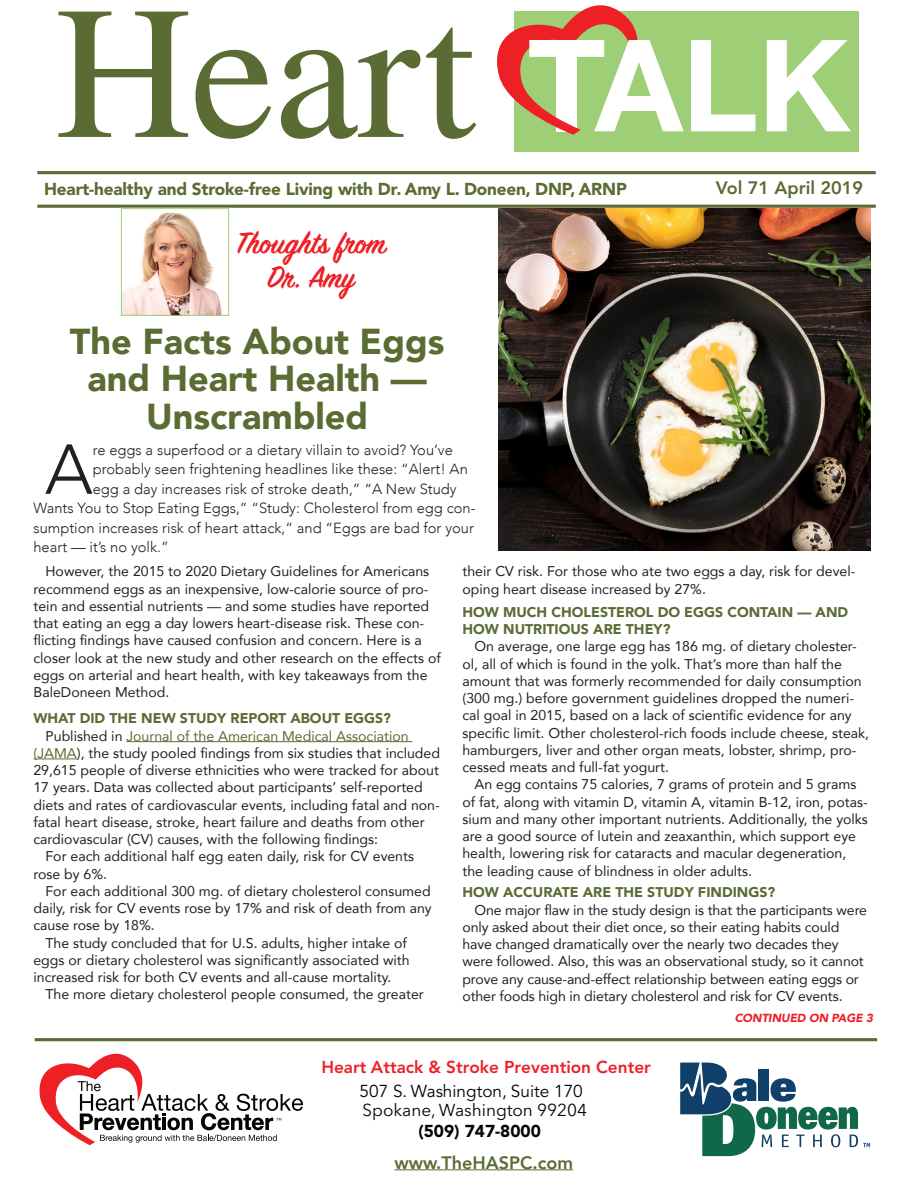
<style>
.page{position:relative;width:918px;height:1188px;background:#fff}
.page>*{position:absolute;margin:0;border:0;box-sizing:border-box;transform-origin:0 0}
.t1{font:300 69.75px "Avenir";color:#231f20}
.t2{font:900 36px/37.5px "Avenir";color:#5a6c34;text-align:center}
.t3{font:600 33.45px/33.8px "Sign Painter House Script";color:#ee2026;text-align:center}
.t4{font:800 18px "Avenir";color:#5a6c34}
.t5{font:900 17.1px "Avenir";letter-spacing:-.01em;color:#5a6c34}
.t6{font:800 17.1px/23.4px "Avenir";color:#ed2026}
.t7{font:17.1px/21.9px "Avenir Next";color:#050504;text-align:center}
.t8{font:300 14.7px "Avenir";color:#231f20}
.t9{font:14.1px/17.2px "Avenir";color:#231f20}
.t10{font:900 14.1px/17.2px "Avenir";color:#5a6c34}
.t11{font:italic 900 11.7px "Avenir";letter-spacing:-.01em;color:#ee2026}
.s1{color:#5a6c34}
.s2{font-weight:400;color:#050504}
.s3{font-family:"Avenir";font-weight:900}
</style>
<div class="page">
<div style="left:514px;top:11px;width:345px;height:141px;background:#9ecf77"></div>
<svg style="left:691px;top:40px;width:65px;height:91px"></svg>
<svg style="left:767px;top:40px;width:84px;height:91px"></svg>
<svg style="left:497px;top:5px;width:187px;height:130px"></svg>
<svg style="left:58px;top:12px;width:130px;height:125px"></svg>
<svg style="left:196px;top:50px;width:75px;height:89px"></svg>
<svg style="left:281px;top:50px;width:139px;height:89px"></svg>
<svg style="left:426px;top:27px;width:50px;height:112px"></svg>
<hr style="left:37px;top:171px;width:839px;height:3px;background:#5a6c34">
<hr style="left:37px;top:205px;width:839px;height:3px;background:#5a6c34">
<hr style="left:35px;top:1038px;width:842px;height:3px;background:#5a6c34">
<svg style="left:39px;top:1053px;width:264px;height:92px"></svg>
<svg style="left:680px;top:1063px;width:190px;height:93px"></svg>
<hr style="left:394px;top:1169px;width:179px;height:1px;background:#5a6c34">
<hr style="left:126px;top:741px;width:287px;height:1px;background:#5a6c34">
<hr style="left:33px;top:759px;width:44px;height:1px;background:#5a6c34">
<img style="left:499px;top:208px;width:371px;height:343px">
<img style="left:123px;top:212px;width:99px;height:101px">
<div style="left:121px;top:208px;width:108px;height:107px;border:1px solid #9dcf77"></div>
<p class="t5" style="left:44px;top:174px;width:584px">Heart-healthy and Stroke-free Living with Dr. Amy L. Doneen, DNP, ARNP</p>
<p class="t3" style="left:237px;top:229px;width:153px">Thoughts from<br>Dr. Amy</p>
<p class="t2" style="left:70px;top:321px;width:376px">The Facts About Eggs and Heart Health —<br>Unscrambled</p>
<p class="t1" style="left:45px;top:429px;width:49px">A</p>
<p class="t8" style="left:93px;top:441px;width:362px">re eggs a superfood or a dietary villain to avoid? You’ve</p>
<p class="t8" style="left:93px;top:461px;width:377px">probably seen frightening headlines like these: “Alert! An</p>
<p class="t8" style="left:93px;top:480px;width:365px">egg a day increases risk of stroke death,” “A New Study</p>
<p class="t8" style="left:33px;top:500px;width:444px">Wants You to Stop Eating Eggs,” “Study: Cholesterol from egg con-</p>
<p class="t8" style="left:33px;top:519px;width:442px">sumption increases risk of heart attack,” and “Eggs are bad for your</p>
<p class="t8" style="left:33px;top:539px;width:137px">heart — it’s no yolk.”</p>
<p class="t4" style="left:716px;top:173px;width:149px">Vol 71 April 2019</p>
<p class="t9" style="left:33px;top:562px;width:409px;text-indent:12px">However, the 2015 to 2020 Dietary Guidelines for Americans recommend eggs as an inexpensive, low-calorie source of pro&shy;tein and essential nutrients — and some studies have reported that eating an egg a day lowers heart-disease risk. These con&shy;flicting findings have caused confusion and concern. Here is a closer look at the new study and other research on the effects of eggs on arterial and heart health, with key takeaways from the BaleDoneen Method.</p>
<p class="t10" style="left:33px;top:709px;width:359px">WHAT DID THE NEW STUDY REPORT ABOUT EGGS?</p>
<p class="t9" style="left:33px;top:727px;width:408px;text-indent:12px">Published in <span class="s1">Journal of the American Medical Association (JAMA</span>), the study pooled findings from six studies that included 29,615 people of diverse ethnicities who were tracked for about 17 years. Data was collected about participants’ self-reported diets and rates of cardiovascular events, including fatal and non&shy;fatal heart disease, stroke, heart failure and deaths from other cardiovascular (CV) causes, with the following findings:</p>
<p class="t9" style="left:33px;top:847px;width:382px;text-indent:12px">For each additional half egg eaten daily, risk for CV events rose by 6%.</p>
<p class="t9" style="left:33px;top:882px;width:400px;text-align:justify;text-indent:12px">For each additional 300 mg. of dietary cholesterol consumed daily, risk for CV events rose by 17% and risk of death from any cause rose by 18%.</p>
<p class="t9" style="left:33px;top:934px;width:378px;text-indent:12px">The study concluded that for U.S. adults, higher intake of eggs or dietary cholesterol was significantly associated with increased risk for both CV events and all-cause mortality.</p>
<p class="t9" style="left:45px;top:985px;width:380px">The more dietary cholesterol people consumed, the greater</p>
<p class="t9" style="left:462px;top:562px;width:394px">their CV risk. For those who ate two eggs a day, risk for devel&shy;oping heart disease increased by 27%.</p>
<p class="t10" style="left:462px;top:603px;width:387px">HOW MUCH CHOLESTEROL DO EGGS CONTAIN — AND<br>HOW NUTRITIOUS ARE THEY?</p>
<p class="t9" style="left:462px;top:637px;width:408px;text-indent:12px">On average, one large egg has 186 mg. of dietary cholester&shy;ol, all of which is found in the yolk. That’s more than half the amount that was formerly recommended for daily consumption (300 mg.) before government guidelines dropped the numeri&shy;cal goal in 2015, based on a lack of scientific evidence for any specific limit. Other cholesterol-rich foods include cheese, steak, hamburgers, liver and other organ meats, lobster, shrimp, pro&shy;cessed meats and full-fat yogurt.</p>
<p class="t9" style="left:462px;top:775px;width:407px;text-indent:12px">An egg contains 75 calories, 7 grams of protein and 5 grams of fat, along with vitamin D, vitamin A, vitamin B-12, iron, potas&shy;sium and many other important nutrients. Additionally, the yolks are a good source of lutein and zeaxanthin, which support eye health, lowering risk for cataracts and macular degeneration, the leading cause of blindness in older adults.</p>
<p class="t10" style="left:462px;top:883px;width:314px">HOW ACCURATE ARE THE STUDY FINDINGS?</p>
<p class="t9" style="left:462px;top:901px;width:406px;text-indent:12px">One major flaw in the study design is that the participants were only asked about their diet once, so their eating habits could have changed dramatically over the nearly two decades they were followed. Also, this was an observational study, so it cannot prove any cause-and-effect relationship between eating eggs or other foods high in dietary cholesterol and risk for CV events.</p>
<p class="t11" style="left:735px;top:1008px;width:140px">CONTINUED ON PAGE 3</p>
<p class="t6" style="left:360px;top:1056px;width:293px;text-indent:-38px">Heart Attack &amp; Stroke Prevention Center<br><span class="s2">507 S. Washington, Suite 170</span></p>
<p class="t7" style="left:362px;top:1098px;width:226px">Spokane, Washington 99204 <span class="s3">(509) 747-8000</span></p>
<p class="t4" style="left:394px;top:1148px;width:180px">www.TheHASPC.com</p>
</div>
